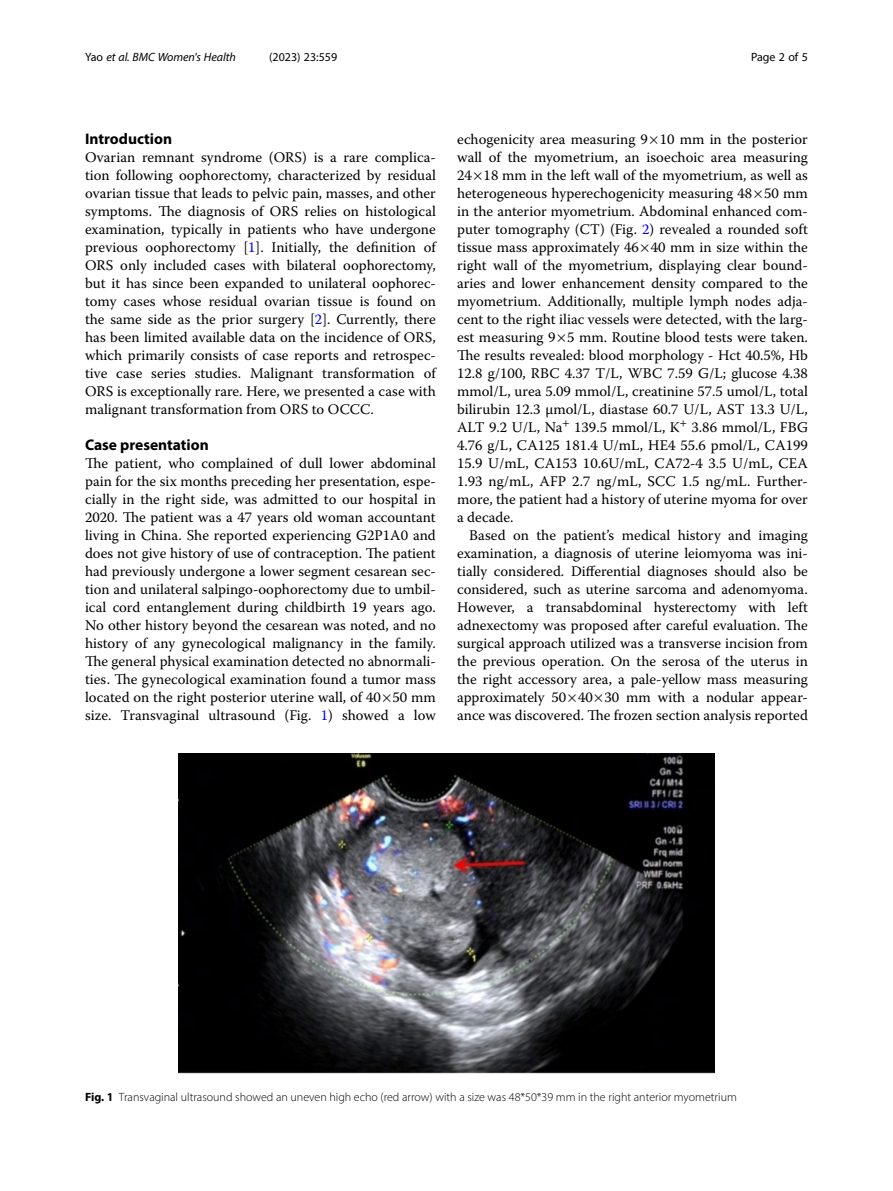
<style>
.page{position:relative;width:893px;height:1191px;background:#fff}
.page>*{position:absolute;margin:0;border:0;box-sizing:border-box;transform-origin:0 0}
.Head_1{font:700 15.45px "Myriad Pro";color:#000}
.Body_Text{font:14.7px/18px "Warnock Pro";color:#000;text-align:justify}
.Body_Text_Indent{font:14.7px/18px "Warnock Pro";color:#000;text-align:justify}
.Figure_Caption{font:300 12px "Myriad Pro";color:#000}
.t1{font:italic 12px "Myriad Pro";color:#000}
.t2{font:12px "Myriad Pro";color:#000}
.s1{font-style:normal}
.s2{color:#00f}
.s3{font-weight:700}
</style>
<div class="page">
<img style="left:178px;top:753px;width:536px;height:321px">
<p class="t1" style="left:85px;top:50px;width:153px"><span class="s1">Yao</span> et al. BMC Women's Health</p>
<p class="t2" style="left:269px;top:50px;width:70px">(2023) 23:559</p>
<p class="t2" style="left:751px;top:50px;width:58px">Page 2 of 5</p>
<p class="Head_1" style="left:85px;top:129px;width:89px">Introduction</p>
<p class="Body_Text" style="left:85px;top:148px;width:352px">Ovarian remnant syndrome (ORS) is a rare complica&shy;tion following oophorectomy, characterized by residual ovarian tissue that leads to pelvic pain, masses, and other symptoms. The diagnosis of ORS relies on histological examination, typically in patients who have undergone previous oophorectomy [<span class="s2">1</span>]. Initially, the definition of ORS only included cases with bilateral oophorectomy, but it has since been expanded to unilateral oophorec&shy;tomy cases whose residual ovarian tissue is found on the same side as the prior surgery [<span class="s2">2</span>]. Currently, there has been limited available data on the incidence of ORS, which primarily consists of case reports and retrospec&shy;tive case series studies. Malignant transformation of ORS is exceptionally rare. Here, we presented a case with malignant transformation from ORS to OCCC.</p>
<p class="Head_1" style="left:85px;top:435px;width:125px">Case presentation</p>
<p class="Body_Text" style="left:85px;top:454px;width:352px">The patient, who complained of dull lower abdominal pain for the six months preceding her presentation, espe&shy;cially in the right side, was admitted to our hospital in 2020. The patient was a 47 years old woman accountant living in China. She reported experiencing G2P1A0 and does not give history of use of contraception. The patient had previously undergone a lower segment cesarean sec&shy;tion and unilateral salpingo-oophorectomy due to umbil&shy;ical cord entanglement during childbirth 19 years ago.<br>No other history beyond the cesarean was noted, and no history of any gynecological malignancy in the family.<br>The general physical examination detected no abnormali&shy;ties. The gynecological examination found a tumor mass located on the right posterior uterine wall, of 40 50 mm size. Transvaginal ultrasound (Fig. <span class="s2">1</span>) showed a low</p>
<p class="Body_Text" style="left:457px;top:130px;width:352px">echogenicity area measuring 9 10 mm in the posterior wall of the myometrium, an isoechoic area measuring 24 18 mm in the left wall of the myometrium, as well as heterogeneous hyperechogenicity measuring 48 50 mm in the anterior myometrium. Abdominal enhanced com&shy;puter tomography (CT) (Fig. <span class="s2">2</span>) revealed a rounded soft tissue mass approximately 46 40 mm in size within the right wall of the myometrium, displaying clear bound&shy;aries and lower enhancement density compared to the myometrium. Additionally, multiple lymph nodes adja&shy;cent to the right iliac vessels were detected, with the larg&shy;est measuring 9 5 mm. Routine blood tests were taken.<br>The results revealed: blood morphology - Hct 40.5%, Hb 12.8 g/100, RBC 4.37 T/L, WBC 7.59 G/L; glucose 4.38 mmol/L, urea 5.09 mmol/L, creatinine 57.5 umol/L, total bilirubin 12.3 µmol/L, diastase 60.7 U/L, AST 13.3 U/L, ALT 9.2 U/L, Na<sup>+</sup> 139.5 mmol/L, K<sup>+</sup> 3.86 mmol/L, FBG 4.76 g/L, CA125 181.4 U/mL, HE4 55.6 pmol/L, CA199<br>15.9 U/mL, CA153 10.6U/mL, CA72-4 3.5 U/mL, CEA 1.93 ng/mL, AFP 2.7 ng/mL, SCC 1.5 ng/mL. Further&shy;more, the patient had a history of uterine myoma for over a decade.</p>
<p class="Body_Text_Indent" style="left:457px;top:526px;width:352px;text-indent:12px">Based on the patient’s medical history and imaging examination, a diagnosis of uterine leiomyoma was ini&shy;tially considered. Differential diagnoses should also be considered, such as uterine sarcoma and adenomyoma.<br>However, a transabdominal hysterectomy with left adnexectomy was proposed after careful evaluation. The surgical approach utilized was a transverse incision from the previous operation. On the serosa of the uterus in the right accessory area, a pale-yellow mass measuring approximately 50 40 30 mm with a nodular appear&shy;ance was discovered. The frozen section analysis reported</p>
<p class="Figure_Caption" style="left:85px;top:1089px;width:653px"><span class="s3">Fig. 1</span> Transvaginal ultrasound showed an uneven high echo (red arrow) with a size was 48*50*39 mm in the right anterior myometrium</p>
</div>
